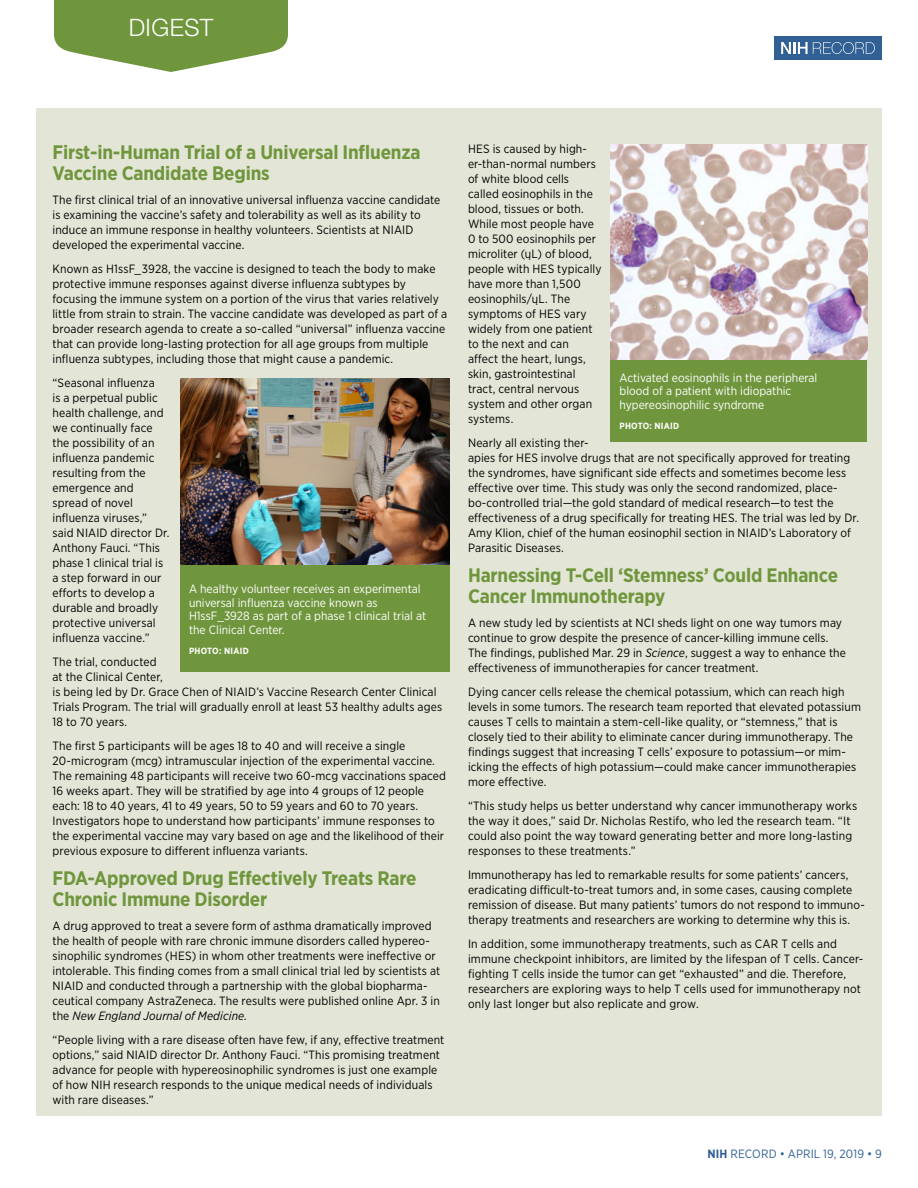
<style>
.page{position:relative;width:918px;height:1188px;background:#fff}
.page>*{position:absolute;margin:0;border:0;box-sizing:border-box;transform-origin:0 0}
.Page_jump{font:300 24px "Helvetica Neue LT Std";letter-spacing:.02em;color:#fff}
.Head__Digest{font:700 19.5px/21px "Gotham Narrow";letter-spacing:-.01em;color:#70963d}
.Body_2__Briefs_and_S{font:12px/15px "Gotham Narrow";letter-spacing:.01em;color:#000}
.Photo_caption_revers{font:12px/13.5px "Gotham Narrow";color:#fff}
.t1{font:12px "Gotham Narrow";letter-spacing:.01em;color:#316094}
.Photo_credit_reverse{font:700 9px "Gotham Narrow";letter-spacing:.03em;color:#fff}
.s1{font-style:italic}
.s2{font-weight:700}
</style>
<div class="page">
<div style="left:774px;top:36px;width:108px;height:24px;background:#316094"></div>
<svg style="left:781px;top:42px;width:94px;height:12px"></svg>
<div style="left:36px;top:108px;width:846px;height:1008px;background:#e3e6d6"></div>
<svg style="left:54px;top:0;width:234px;height:72px"></svg>
<img style="left:180px;top:378px;width:270px;height:187px">
<div style="left:180px;top:566px;width:270px;height:106px;background:#70963d"></div>
<img style="left:610px;top:145px;width:258px;height:216px">
<div style="left:610px;top:360px;width:257px;height:82px;background:#70963d"></div>
<p class="Page_jump" style="left:129px;top:13px;width:86px">DIGEST</p>
<p class="Head__Digest" style="left:52px;top:141px;width:370px">First-in-Human Trial of a Universal Influenza<br>Vaccine Candidate Begins</p>
<p class="Body_2__Briefs_and_S" style="left:52px;top:192px;width:389px">The first clinical trial of an innovative universal influenza vaccine candidate is examining the vaccine’s safety and tolerability as well as its ability to induce an immune response in healthy volunteers. Scientists at NIAID developed the experimental vaccine.</p>
<p class="Body_2__Briefs_and_S" style="left:52px;top:261px;width:396px">Known as H1ssF_3928, the vaccine is designed to teach the body to make protective immune responses against diverse influenza subtypes by focusing the immune system on a portion of the virus that varies relatively little from strain to strain. The vaccine candidate was developed as part of a broader research agenda to create a so-called “universal” influenza vaccine that can provide long-lasting protection for all age groups from multiple influenza subtypes, including those that might cause a pandemic.</p>
<p class="Body_2__Briefs_and_S" style="left:52px;top:375px;width:119px">“Seasonal influenza<br>is a perpetual public health challenge, and we continually face the possibility of an influenza pandemic resulting from the emergence and spread of novel influenza viruses,” said NIAID director Dr.<br>Anthony Fauci. “This phase 1 clinical trial is a step forward in our efforts to develop a durable and broadly protective universal influenza vaccine.”</p>
<p class="Body_2__Briefs_and_S" style="left:52px;top:654px;width:391px">The trial, conducted<br>at the Clinical Center,<br>is being led by Dr. Grace Chen of NIAID’s Vaccine Research Center Clinical Trials Program. The trial will gradually enroll at least 53 healthy adults ages 18 to 70 years.</p>
<p class="Body_2__Briefs_and_S" style="left:52px;top:738px;width:395px">The first 5 participants will be ages 18 to 40 and will receive a single 20-microgram (mcg) intramuscular injection of the experimental vaccine.<br>The remaining 48 participants will receive two 60-mcg vaccinations spaced 16 weeks apart. They will be stratified by age into 4 groups of 12 people each: 18 to 40 years, 41 to 49 years, 50 to 59 years and 60 to 70 years.<br>Investigators hope to understand how participants’ immune responses to the experimental vaccine may vary based on age and the likelihood of their previous exposure to different influenza variants.</p>
<p class="Head__Digest" style="left:52px;top:867px;width:365px">FDA-Approved Drug Effectively Treats Rare<br>Chronic Immune Disorder</p>
<p class="Body_2__Briefs_and_S" style="left:52px;top:918px;width:389px">A drug approved to treat a severe form of asthma dramatically improved the health of people with rare chronic immune disorders called hypereo&shy;sinophilic syndromes (HES) in whom other treatments were ineffective or intolerable. This finding comes from a small clinical trial led by scientists at NIAID and conducted through a partnership with the global biopharma&shy;ceutical company AstraZeneca. The results were published online Apr. 3 in the <span class="s1">New England Journal of Medicine.</span></p>
<p class="Body_2__Briefs_and_S" style="left:52px;top:1032px;width:393px">“People living with a rare disease often have few, if any, effective treatment options,” said NIAID director Dr. Anthony Fauci. “This promising treatment advance for people with hypereosinophilic syndromes is just one example of how NIH research responds to the unique medical needs of individuals with rare diseases.”</p>
<p class="Photo_caption_revers" style="left:189px;top:582px;width:239px">A healthy volunteer receives an experimental universal influenza vaccine known as H1ssF_3928 as part of a phase 1 clinical trial at the Clinical Center.</p>
<p class="Photo_credit_reverse" style="left:189px;top:645px;width:61px">PHOTO: NIAID</p>
<p class="Body_2__Briefs_and_S" style="left:468px;top:141px;width:135px">HES is caused by high&shy;er-than-normal numbers of white blood cells called eosinophils in the blood, tissues or both.<br>While most people have<br>0 to 500 eosinophils per microliter (ųL) of blood, people with HES typically have more than 1,500 eosinophils/ųL. The symptoms of HES vary widely from one patient to the next and can affect the heart, lungs, skin, gastrointestinal tract, central nervous system and other organ systems.</p>
<p class="Body_2__Briefs_and_S" style="left:468px;top:435px;width:393px">Nearly all existing ther-<br>apies for HES involve drugs that are not specifically approved for treating the syndromes, have significant side effects and sometimes become less effective over time. This study was only the second randomized, place&shy;bo-controlled trial—the gold standard of medical research—to test the effectiveness of a drug specifically for treating HES. The trial was led by Dr.<br>Amy Klion, chief of the human eosinophil section in NIAID’s Laboratory of Parasitic Diseases.</p>
<p class="Head__Digest" style="left:468px;top:564px;width:372px">Harnessing T-Cell ‘Stemness’ Could Enhance<br>Cancer Immunotherapy</p>
<p class="Body_2__Briefs_and_S" style="left:468px;top:615px;width:379px">A new study led by scientists at NCI sheds light on one way tumors may continue to grow despite the presence of cancer-killing immune cells.<br>The findings, published Mar. 29 in <span class="s1">Science</span>, suggest a way to enhance the effectiveness of immunotherapies for cancer treatment.</p>
<p class="Body_2__Briefs_and_S" style="left:468px;top:684px;width:395px">Dying cancer cells release the chemical potassium, which can reach high levels in some tumors. The research team reported that elevated potassium causes T cells to maintain a stem-cell-like quality, or “stemness,” that is closely tied to their ability to eliminate cancer during immunotherapy. The findings suggest that increasing T cells’ exposure to potassium—or mim&shy;icking the effects of high potassium—could make cancer immunotherapies more effective.</p>
<p class="Body_2__Briefs_and_S" style="left:468px;top:798px;width:391px">“This study helps us better understand why cancer immunotherapy works the way it does,” said Dr. Nicholas Restifo, who led the research team. “It could also point the way toward generating better and more long-lasting responses to these treatments.”</p>
<p class="Body_2__Briefs_and_S" style="left:468px;top:867px;width:398px">Immunotherapy has led to remarkable results for some patients’ cancers, eradicating difficult-to-treat tumors and, in some cases, causing complete remission of disease. But many patients’ tumors do not respond to immuno&shy;therapy treatments and researchers are working to determine why this is.</p>
<p class="Body_2__Briefs_and_S" style="left:468px;top:936px;width:397px">In addition, some immunotherapy treatments, such as CAR T cells and immune checkpoint inhibitors, are limited by the lifespan of T cells. Cancer&shy;fighting T cells inside the tumor can get “exhausted” and die. Therefore, researchers are exploring ways to help T cells used for immunotherapy not only last longer but also replicate and grow.</p>
<p class="Photo_caption_revers" style="left:620px;top:370px;width:199px">Activated eosinophils in the peripheral blood of a patient with idiopathic hypereosinophilic syndrome</p>
<p class="Photo_credit_reverse" style="left:620px;top:420px;width:61px">PHOTO: NIAID</p>
<p class="t1" style="left:707px;top:1146px;width:176px"><span class="s2">NIH</span> RECORD • APRIL 19, 2019 • 9</p>
</div>
